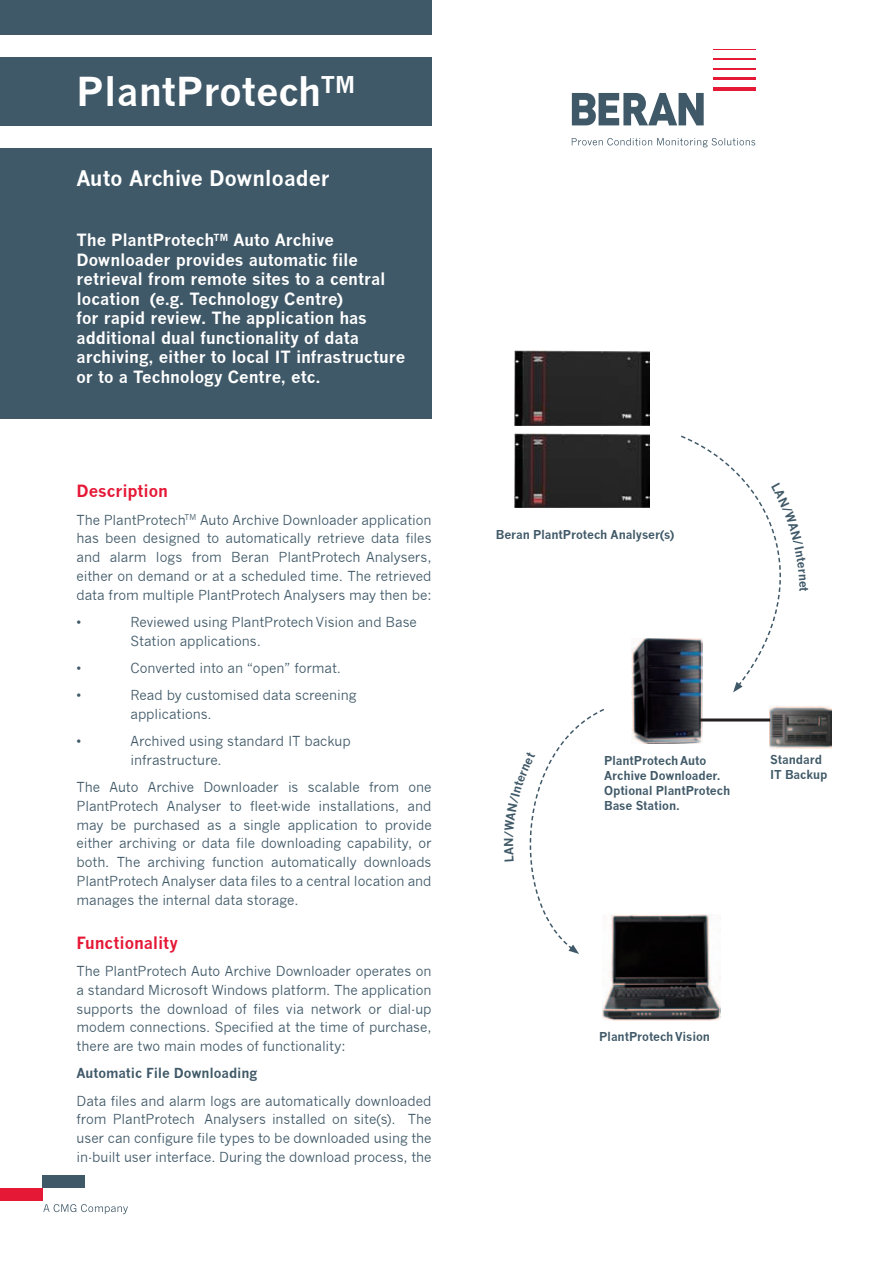
<style>
.page{position:relative;width:893px;height:1263px;background:#fff}
.page>*{position:absolute;margin:0;border:0;box-sizing:border-box;transform-origin:0 0}
.t1{font:700 39px "News Gothic";color:#fff}
.t2{font:700 21px "News Gothic";color:#fff}
.t3{font:700 16.5px/19.5px "News Gothic";letter-spacing:-.005em;color:#fff}
.subhead_red{font:700 16.5px "News Gothic";letter-spacing:-.005em;color:#e51836}
.text_grey_9_12_5{font:13.5px/18.8px "News Gothic";letter-spacing:-.005em;color:#405968;text-align:justify}
.text_9_12_5_bold{font:700 13.5px "News Gothic";letter-spacing:-.005em;color:#405968}
.t4{font:700 12px/15px "News Gothic";letter-spacing:-.01em;color:#405968}
</style>
<div class="page">
<div style="left:0;top:149px;width:432px;height:270px;background:#405968"></div>
<div style="left:0;top:57px;width:432px;height:68px;background:#405968"></div>
<div style="left:0;top:0;width:432px;height:34px;background:#405968"></div>
<img style="left:631px;top:639px;width:71px;height:104px">
<img style="left:514px;top:433px;width:135px;height:75px">
<img style="left:603px;top:915px;width:118px;height:105px">
<svg style="left:572px;top:93px;width:132px;height:32px"></svg>
<hr style="left:713px;top:49px;width:42px;height:1px;background:#e51836">
<hr style="left:713px;top:59px;width:42px;height:1px;background:#e51836">
<hr style="left:713px;top:68px;width:42px;height:2px;background:#e51836">
<hr style="left:713px;top:78px;width:42px;height:2px;background:#e51836">
<hr style="left:713px;top:87px;width:42px;height:3px;background:#e51836">
<svg style="left:572px;top:138px;width:183px;height:9px"></svg>
<div style="left:42px;top:1175px;width:42px;height:13px;background:#405968"></div>
<div style="left:0;top:1188px;width:42px;height:13px;background:#e51836"></div>
<svg style="left:43px;top:1204px;width:85px;height:10px"></svg>
<img style="left:514px;top:351px;width:135px;height:74px">
<img style="left:770px;top:705px;width:61px;height:44px">
<hr style="left:700px;top:718px;width:70px;height:3px;background:#231f20">
<svg style="left:529px;top:708px;width:77px;height:246px"></svg>
<svg style="left:679px;top:435px;width:102px;height:257px"></svg>
<p class="t1" style="left:77px;top:68px;width:280px">PlantProtech<sup>TM</sup></p>
<p class="t2" style="left:77px;top:165px;width:255px">Auto Archive Downloader</p>
<p class="t3" style="left:77px;top:230px;width:330px">The PlantProtech<sup>TM</sup> Auto Archive Downloader provides automatic file retrieval from remote sites to a central location (e.g. Technology Centre)<br>for rapid review. The application has additional dual functionality of data archiving, either to local IT infrastructure or to a Technology Centre, etc.</p>
<p class="subhead_red" style="left:77px;top:481px;width:93px">Description</p>
<p class="text_grey_9_12_5" style="left:77px;top:510px;width:357px">The PlantProtech<sup>TM</sup> Auto Archive Downloader application has been designed to automatically retrieve data files and alarm logs from Beran PlantProtech Analysers, either on demand or at a scheduled time. The retrieved data from multiple PlantProtech Analysers may then be:</p>
<p class="text_grey_9_12_5" style="left:77px;top:613px;width:6px">•</p>
<p class="text_grey_9_12_5" style="left:131px;top:613px;width:288px">Reviewed using PlantProtech Vision and Base<br>Station applications.</p>
<p class="text_grey_9_12_5" style="left:77px;top:659px;width:6px">•</p>
<p class="text_grey_9_12_5" style="left:131px;top:659px;width:212px">Converted into an “open” format.</p>
<p class="text_grey_9_12_5" style="left:77px;top:686px;width:6px">•</p>
<p class="text_grey_9_12_5" style="left:131px;top:686px;width:227px">Read by customised data screening applications.</p>
<p class="text_grey_9_12_5" style="left:77px;top:732px;width:6px">•</p>
<p class="text_grey_9_12_5" style="left:131px;top:732px;width:222px">Archived using standard IT backup infrastructure.</p>
<p class="text_grey_9_12_5" style="left:77px;top:778px;width:357px">The Auto Archive Downloader is scalable from one PlantProtech Analyser to fleet-wide installations, and may be purchased as a single application to provide either archiving or data file downloading capability, or both. The archiving function automatically downloads PlantProtech Analyser data files to a central location and manages the internal data storage.</p>
<p class="subhead_red" style="left:77px;top:933px;width:103px">Functionality</p>
<p class="text_grey_9_12_5" style="left:77px;top:962px;width:357px">The PlantProtech Auto Archive Downloader operates on a standard Microsoft Windows platform. The application supports the download of files via network or dial-up modem connections. Specified at the time of purchase, there are two main modes of functionality:</p>
<p class="text_9_12_5_bold" style="left:77px;top:1065px;width:182px">Automatic File Downloading</p>
<p class="text_grey_9_12_5" style="left:77px;top:1091px;width:357px">Data files and alarm logs are automatically downloaded from PlantProtech Analysers installed on site(s). The user can configure file types to be downloaded using the in-built user interface. During the download process, the</p>
<p class="t4" style="left:496px;top:527px;width:180px">Beran PlantProtech Analyser(s)</p>
<p class="t4" style="left:811px;top:587px;width:6px;rotate:90deg">t</p>
<p class="t4" style="left:501px;top:847px;width:11px;rotate:-90deg">N</p>
<p class="t4" style="left:604px;top:753px;width:118px">PlantProtech Auto<br>Archive Downloader.</p>
<p class="t4" style="left:604px;top:783px;width:128px">Optional PlantProtech<br>Base Station.</p>
<p class="t4" style="left:770px;top:751px;width:53px">Standard</p>
<p class="t4" style="left:770px;top:766px;width:59px">IT Backup</p>
<p class="t4" style="left:599px;top:1029px;width:112px">PlantProtech Vision</p>
</div>
